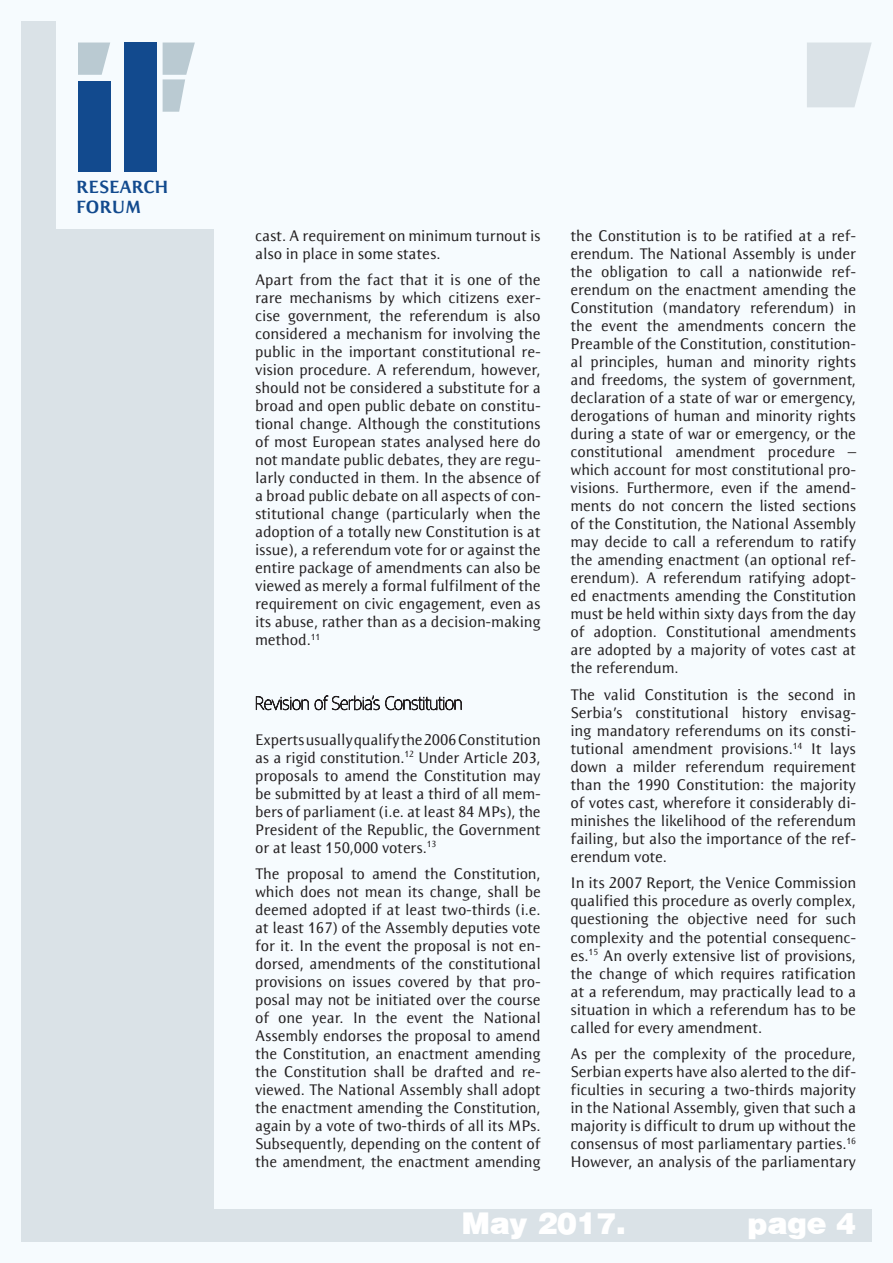
<style>
.page{position:relative;width:893px;height:1263px;background:#f6fbfe}
.page>*{position:absolute;margin:0;border:0;box-sizing:border-box;transform-origin:0 0}
.t1{font:900 30px "Helvetica";color:#fff}
.t2{font:700 18.15px/20.2px "Resavska BG Sans";color:#124a8e}
.t3{font:15.75px/18px "Resavska BG Sans";letter-spacing:-.01em;color:#231f20;text-align:justify}
</style>
<div class="page">
<div style="left:21px;top:1209px;width:851px;height:32px;background:#dae2e7"></div>
<div style="left:21px;top:229px;width:193px;height:1013px;background:#dae2e7"></div>
<div style="left:21px;top:21px;width:34px;height:1221px;background:#dae2e7"></div>
<svg style="left:807px;top:43px;width:65px;height:64px;background:#dde5ea"></svg>
<div style="left:78px;top:81px;width:32px;height:91px;background:#124a8e"></div>
<div style="left:125px;top:43px;width:32px;height:129px;background:#124a8e"></div>
<svg style="left:78px;top:43px;width:32px;height:32px"></svg>
<svg style="left:163px;top:43px;width:32px;height:69px"></svg>
<svg style="left:256px;top:695px;width:206px;height:16px"></svg>
<p class="t2" style="left:76px;top:176px;width:94px">RESEARCH<br>FORUM</p>
<p class="t3" style="left:255px;top:226px;width:287px">cast. A requirement on minimum turnout is also in place in some states.</p>
<p class="t3" style="left:255px;top:271px;width:287px">Apart from the fact that it is one of the rare mechanisms by which citizens exer&shy;cise government, the referendum is also considered a mechanism for involving the public in the important constitutional re&shy;vision procedure. A referendum, however, should not be considered a substitute for a broad and open public debate on constitu&shy;tional change. Although the constitutions of most European states analysed here do not mandate public debates, they are regu&shy;larly conducted in them. In the absence of a broad public debate on all aspects of con&shy;stitutional change (particularly when the adoption of a totally new Constitution is at issue), a referendum vote for or against the entire package of amendments can also be viewed as merely a formal fulfilment of the requirement on civic engagement, even as its abuse, rather than as a decision-making method.<sup>11</sup></p>
<p class="t3" style="left:255px;top:730px;width:287px">Experts usually qualify the 2006 Constitution as a rigid constitution.<sup>12</sup> Under Article 203, proposals to amend the Constitution may be submitted by at least a third of all mem&shy;bers of parliament (i.e. at least 84 MPs), the President of the Republic, the Government or at least 150,000 voters.<sup>13</sup></p>
<p class="t3" style="left:255px;top:865px;width:287px">The proposal to amend the Constitution, which does not mean its change, shall be deemed adopted if at least two-thirds (i.e. at least 167) of the Assembly deputies vote for it. In the event the proposal is not en&shy;dorsed, amendments of the constitutional provisions on issues covered by that pro&shy;posal may not be initiated over the course of one year. In the event the National Assembly endorses the proposal to amend the Constitution, an enactment amending the Constitution shall be drafted and re&shy;viewed. The National Assembly shall adopt the enactment amending the Constitution, again by a vote of two-thirds of all its MPs.<br>Subsequently, depending on the content of the amendment, the enactment amending</p>
<p class="t3" style="left:570px;top:226px;width:287px">the Constitution is to be ratified at a ref&shy;erendum. The National Assembly is under the obligation to call a nationwide ref&shy;erendum on the enactment amending the Constitution (mandatory referendum) in the event the amendments concern the Preamble of the Constitution, constitution&shy;al principles, human and minority rights and freedoms, the system of government, declaration of a state of war or emergency, derogations of human and minority rights during a state of war or emergency, or the constitutional amendment procedure – which account for most constitutional pro&shy;visions. Furthermore, even if the amend&shy;ments do not concern the listed sections of the Constitution, the National Assembly may decide to call a referendum to ratify the amending enactment (an optional ref&shy;erendum). A referendum ratifying adopt&shy;ed enactments amending the Constitution must be held within sixty days from the day of adoption. Constitutional amendments are adopted by a majority of votes cast at the referendum.</p>
<p class="t3" style="left:570px;top:685px;width:287px">The valid Constitution is the second in Serbia’s constitutional history envisag&shy;ing mandatory referendums on its consti&shy;tutional amendment provisions.<sup>14</sup> It lays down a milder referendum requirement than the 1990 Constitution: the majority of votes cast, wherefore it considerably di&shy;minishes the likelihood of the referendum failing, but also the importance of the ref&shy;erendum vote.</p>
<p class="t3" style="left:570px;top:874px;width:287px">In its 2007 Report, the Venice Commission qualified this procedure as overly complex, questioning the objective need for such complexity and the potential consequenc&shy;es.<sup>15</sup> An overly extensive list of provisions, the change of which requires ratification at a referendum, may practically lead to a situation in which a referendum has to be called for every amendment.</p>
<p class="t3" style="left:570px;top:1045px;width:287px">As per the complexity of the procedure, Serbian experts have also alerted to the dif&shy;ficulties in securing a two-thirds majority in the National Assembly, given that such a majority is difficult to drum up without the consensus of most parliamentary parties.<sup>16<br></sup>However, an analysis of the parliamentary</p>
<h1 class="t1" style="left:462px;top:1204px;width:166px">May 2017.</h1>
<h1 class="t1" style="left:748px;top:1204px;width:110px">page 4</h1>
</div>
